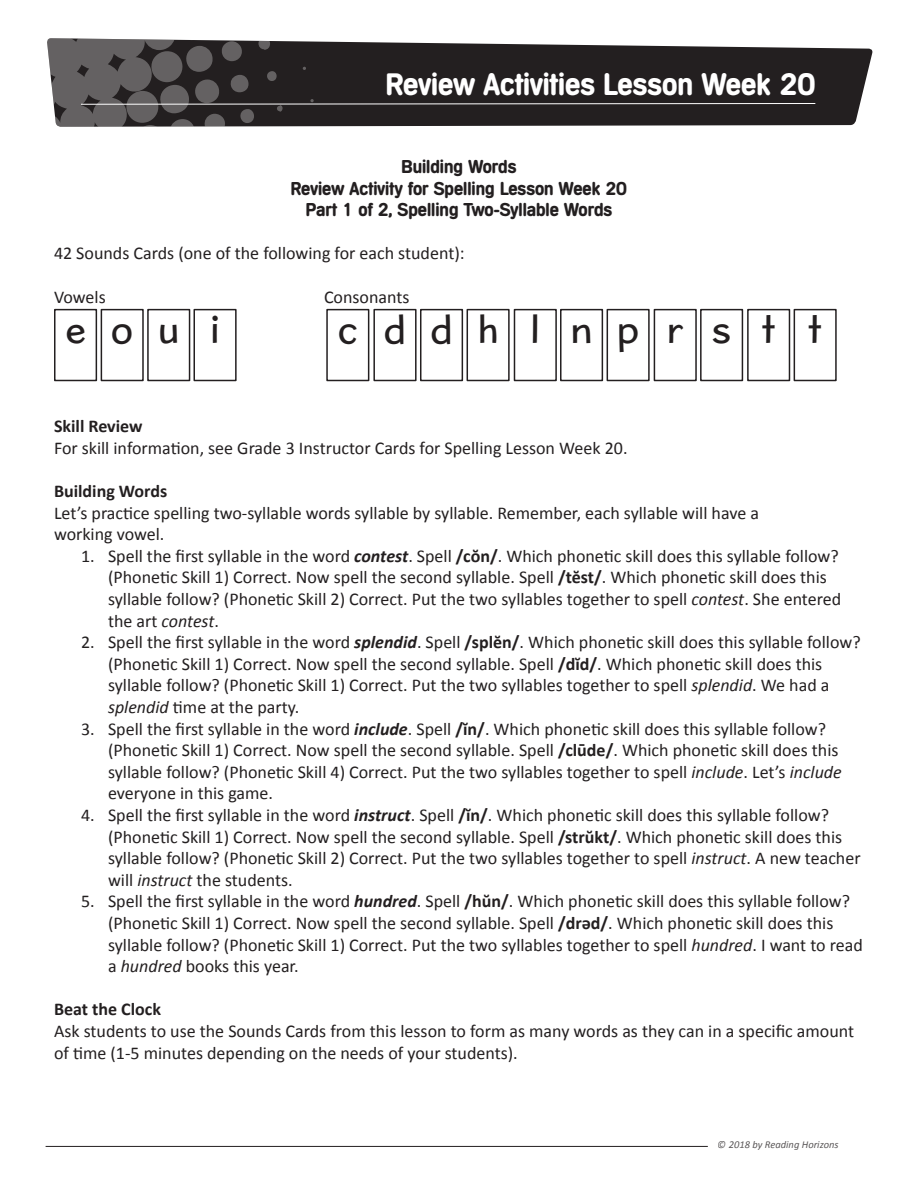
<style>
.page{position:relative;width:918px;height:1188px;background:#fff}
.page>*{position:absolute;margin:0;border:0;box-sizing:border-box;transform-origin:0 0}
.t1{font:39px "Card Edu Rg";letter-spacing:.695em;color:#231f20}
.t2{font:39px "Card Edu Rg";letter-spacing:.665em;color:#231f20}
.t3{font:700 30px "Macarena DT";color:#fff}
.t4{font:18px/21.6px "Calibri";color:#231f20}
.t5{font:700 18px/21.6px "Macarena DT";color:#231f20;text-align:center}
.t6{font:700 18px "Calibri";color:#231f20}
.t7{font:italic 10.5px "Calibri";color:#231f20}
.s1{font-weight:700;font-style:italic}
.s2{font-weight:700}
.s3{font-style:italic}
.s4{font-family:"Macarena DT";font-size:16.5px}
</style>
<div class="page">
<svg style="left:816px;top:47px;width:57px;height:79px;fill:#231f20"></svg>
<svg style="left:47px;top:38px;width:769px;height:89px;background:#403d3e"></svg>
<hr style="left:46px;top:1146px;width:662px;height:1px;background:#231f20">
<div style="left:54px;top:309px;width:43px;height:72px;border:2px solid #231f20"></div>
<div style="left:101px;top:309px;width:43px;height:72px;border:2px solid #231f20"></div>
<div style="left:147px;top:309px;width:43px;height:72px;border:2px solid #231f20"></div>
<div style="left:194px;top:309px;width:43px;height:72px;border:2px solid #231f20"></div>
<div style="left:700px;top:309px;width:43px;height:72px;border:2px solid #231f20"></div>
<div style="left:467px;top:309px;width:43px;height:72px;border:2px solid #231f20"></div>
<div style="left:607px;top:309px;width:43px;height:72px;border:2px solid #231f20"></div>
<div style="left:654px;top:309px;width:43px;height:72px;border:2px solid #231f20"></div>
<div style="left:747px;top:309px;width:43px;height:72px;border:2px solid #231f20"></div>
<div style="left:794px;top:309px;width:43px;height:72px;border:2px solid #231f20"></div>
<div style="left:514px;top:309px;width:43px;height:72px;border:2px solid #231f20"></div>
<div style="left:373px;top:309px;width:44px;height:72px;border:2px solid #231f20"></div>
<div style="left:326px;top:309px;width:43px;height:72px;border:2px solid #231f20"></div>
<div style="left:420px;top:309px;width:43px;height:72px;border:2px solid #231f20"></div>
<div style="left:560px;top:309px;width:43px;height:72px;border:2px solid #231f20"></div>
<h2 class="t3" style="left:386px;top:66px;width:431px">Review Activities Lesson Week 20</h2>
<p class="t5" style="left:291px;top:155px;width:338px">Building Words<br>Review Activity for Spelling Lesson Week 20<br>Part 1 of 2, Spelling Two-Syllable Words</p>
<p class="t4" style="left:54px;top:242px;width:412px">42 Sounds Cards (one of the following for each student):</p>
<p class="t4" style="left:54px;top:285px;width:53px">Vowels</p>
<p class="t4" style="left:324px;top:285px;width:87px">Consonants</p>
<h1 class="t2" style="left:65px;top:306px;width:156px">eou i</h1>
<h1 class="t1" style="left:338px;top:306px;width:486px">cddh lnprst t</h1>
<p class="t6" style="left:54px;top:414px;width:90px">Skill Review</p>
<p class="t4" style="left:54px;top:437px;width:575px">For skill information, see Grade 3 Instructor Cards for Spelling Lesson Week 20.</p>
<p class="t6" style="left:54px;top:478px;width:115px">Building Words</p>
<p class="t4" style="left:54px;top:501px;width:707px">Let’s practice spelling two-syllable words syllable by syllable. Remember, each syllable will have a working vowel.</p>
<p class="t4" style="left:108px;top:545px;width:735px;text-indent:-27px">1. Spell the first syllable in the word <span class="s1">contest</span>. Spell <span class="s2">/cŏn/</span>. Which phonetic skill does this syllable follow? (Phonetic Skill 1) Correct. Now spell the second syllable. Spell <span class="s2">/tĕst/</span>. Which phonetic skill does this syllable follow? (Phonetic Skill 2) Correct. Put the two syllables together to spell <span class="s3">contest</span>. She entered the art <span class="s3">contest</span>.</p>
<p class="t4" style="left:108px;top:631px;width:754px;text-indent:-27px">2. Spell the first syllable in the word <span class="s1">splendid</span>. Spell <span class="s2">/splĕn/</span>. Which phonetic skill does this syllable follow? (Phonetic Skill 1) Correct. Now spell the second syllable. Spell <span class="s2">/dĭd/</span>. Which phonetic skill does this syllable follow? (Phonetic Skill 1) Correct. Put the two syllables together to spell <span class="s3">splendid</span>. We had a <span class="s3">splendid</span> time at the party.</p>
<p class="t4" style="left:108px;top:717px;width:735px;text-indent:-27px">3. Spell the first syllable in the word <span class="s1">include</span>. Spell <span class="s2">/ĭn/</span>. Which phonetic skill does this syllable follow? (Phonetic Skill 1) Correct. Now spell the second syllable. Spell <span class="s2">/clūde/</span>. Which phonetic skill does this syllable follow? (Phonetic Skill 4) Correct. Put the two syllables together to spell <span class="s3">include</span>. Let’s <span class="s3">include </span>everyone in this game.</p>
<p class="t4" style="left:108px;top:804px;width:754px;text-indent:-27px">4. Spell the first syllable in the word <span class="s1">instruct</span>. Spell <span class="s2">/ĭn/</span>. Which phonetic skill does this syllable follow? (Phonetic Skill 1) Correct. Now spell the second syllable. Spell <span class="s2">/strŭkt/</span>. Which phonetic skill does this syllable follow? (Phonetic Skill 2) Correct. Put the two syllables together to spell <span class="s3">instruct</span>. A new teacher will <span class="s3">instruct</span> the students.</p>
<p class="t4" style="left:108px;top:890px;width:756px;text-indent:-27px">5. Spell the first syllable in the word <span class="s1">hundred</span>. Spell <span class="s2">/hŭn/</span>. Which phonetic skill does this syllable follow? (Phonetic Skill 1) Correct. Now spell the second syllable. Spell <span class="s2">/drəd/</span>. Which phonetic skill does this syllable follow? (Phonetic Skill 1) Correct. Put the two syllables together to spell <span class="s3">hundred</span>. I want to read a <span class="s3">hundred</span> books this year.</p>
<p class="t6" style="left:54px;top:997px;width:109px">Beat the Clock</p>
<p class="t4" style="left:54px;top:1020px;width:802px">Ask students to use the Sounds Cards from this lesson to form as many words as they can in a specific amount of time (1-5 minutes depending on the needs of your students).</p>
<p class="t7" style="left:718px;top:1138px;width:156px">© 2018 by Reading Horizons <span class="s4">47</span></p>
</div>
